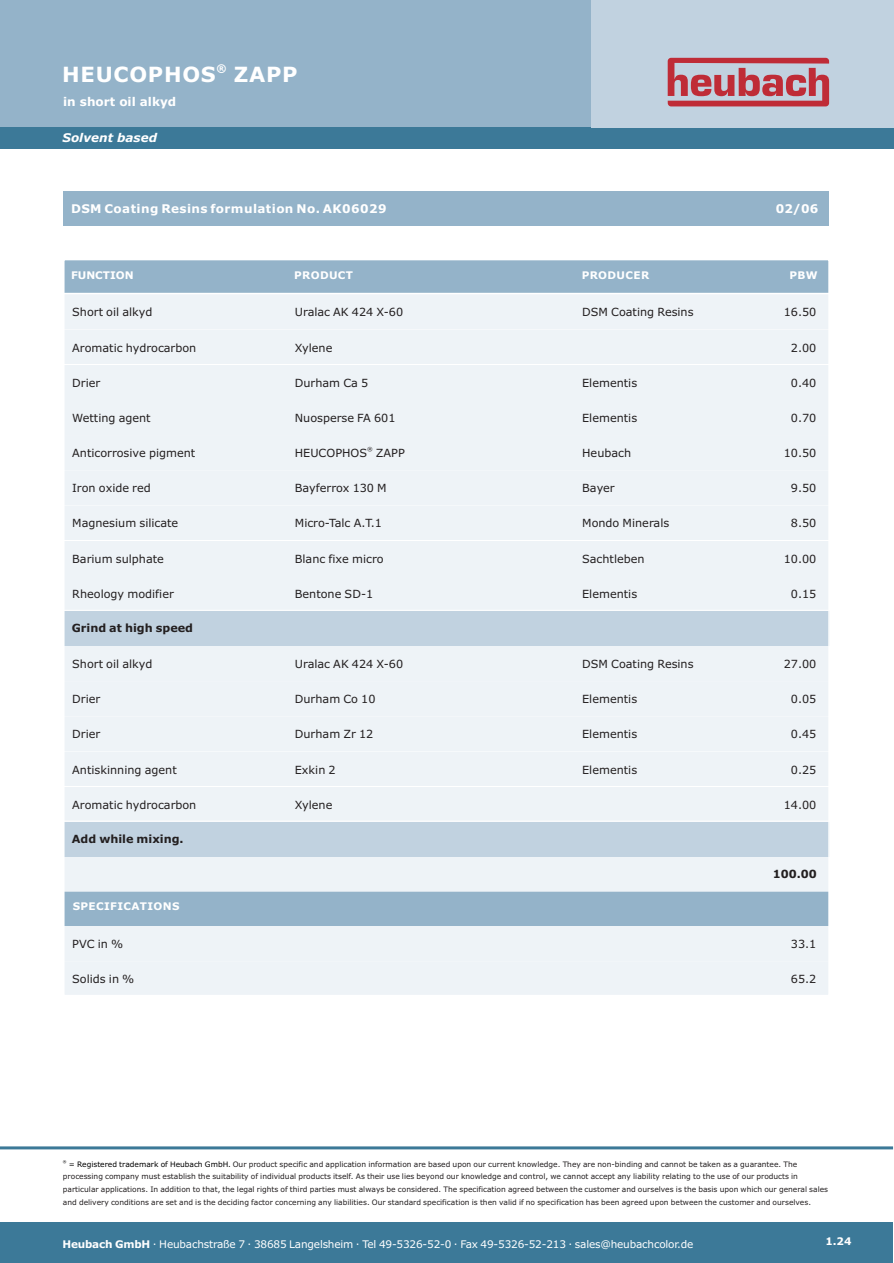
<style>
.page{position:relative;width:894px;height:1263px;background:#fff}
.page>*{position:absolute;margin:0;border:0;box-sizing:border-box;transform-origin:0 0}
.t1{font:700 21px "Verdana";letter-spacing:.035em;color:#fff}
.t2{font:12px "Verdana";letter-spacing:-.02em;color:#fff}
.t3{font:700 12px "Verdana";letter-spacing:.035em;color:#fff}
.t4{font:700 12px "Verdana";color:#fff}
.t5{font:italic 700 12px "Verdana";color:#fff}
.t6{font:11.25px "Verdana";color:#231f20}
.t7{font:700 11.25px "Verdana";color:#231f20}
.t8{font:10.5px "Verdana";letter-spacing:-.015em;color:#fff}
.t9{font:700 10.5px "Verdana";letter-spacing:.035em;color:#fff}
.t10{font:700 10.5px "Verdana";color:#fff}
.t11{font:7.5px/12.8px "Verdana";color:#231f20}
.t12{font:5.7px "Verdana";color:#231f20}
.t13{font:3.75px "Verdana";color:#000}
.s1{color:#000}
.s2{font-weight:700}
</style>
<div class="page">
<div style="left:0;top:0;width:591px;height:128px;background:#94b3c9"></div>
<div style="left:0;top:128px;width:894px;height:21px;background:#3c7998"></div>
<div style="left:591px;top:0;width:303px;height:128px;background:#c1d2e0"></div>
<div style="left:64px;top:192px;width:765px;height:34px;background:#94b3c9"></div>
<div style="left:64px;top:260px;width:765px;height:34px;background:#94b3c9"></div>
<div style="left:0;top:1222px;width:893px;height:41px;background:#3c7998"></div>
<hr style="left:0;top:1146px;width:893px;height:3px;background:#3c7998">
<div style="left:64px;top:787px;width:765px;height:34px;background:#eef3f7"></div>
<div style="left:64px;top:752px;width:765px;height:34px;background:#eef3f7"></div>
<div style="left:64px;top:717px;width:765px;height:34px;background:#eef3f7"></div>
<div style="left:64px;top:682px;width:765px;height:34px;background:#eef3f7"></div>
<div style="left:64px;top:646px;width:765px;height:34px;background:#eef3f7"></div>
<div style="left:64px;top:576px;width:765px;height:34px;background:#eef3f7"></div>
<div style="left:64px;top:541px;width:765px;height:34px;background:#eef3f7"></div>
<div style="left:64px;top:506px;width:765px;height:34px;background:#eef3f7"></div>
<div style="left:64px;top:471px;width:765px;height:34px;background:#eef3f7"></div>
<div style="left:64px;top:435px;width:765px;height:35px;background:#eef3f7"></div>
<div style="left:64px;top:400px;width:765px;height:34px;background:#eef3f7"></div>
<div style="left:64px;top:365px;width:765px;height:34px;background:#eef3f7"></div>
<div style="left:64px;top:330px;width:765px;height:34px;background:#eef3f7"></div>
<div style="left:64px;top:295px;width:765px;height:34px;background:#eef3f7"></div>
<hr style="left:64px;top:293px;width:765px;height:1px;background:#fff">
<div style="left:64px;top:962px;width:765px;height:34px;background:#eef3f7"></div>
<div style="left:64px;top:926px;width:765px;height:34px;background:#eef3f7"></div>
<div style="left:64px;top:891px;width:765px;height:34px;background:#94b3c9"></div>
<hr style="left:64px;top:890px;width:765px;height:2px;background:#fff">
<div style="left:64px;top:857px;width:765px;height:34px;background:#eef3f7"></div>
<div style="left:64px;top:822px;width:765px;height:34px;background:#c1d2e0"></div>
<div style="left:64px;top:611px;width:765px;height:34px;background:#c1d2e0"></div>
<svg style="left:668px;top:58px;width:161px;height:48px"></svg>
<h3 class="t9" style="left:217px;top:64px;width:12px">®</h3>
<h1 class="t1" style="left:62px;top:66px;width:237px">HEUCOPHOS ZAPP</h1>
<h2 class="t4" style="left:63px;top:97px;width:115px">in short oil alkyd</h2>
<h2 class="t5" style="left:63px;top:133px;width:96px">Solvent based</h2>
<h2 class="t3" style="left:71px;top:204px;width:317px">DSM Coating Resins formulation No. AK06029</h2>
<h2 class="t3" style="left:776px;top:204px;width:44px">02/06</h2>
<h3 class="t10" style="left:71px;top:271px;width:64px">FUNCTION</h3>
<h3 class="t9" style="left:294px;top:271px;width:60px">PRODUCT</h3>
<h3 class="t9" style="left:582px;top:271px;width:69px">PRODUCER</h3>
<h3 class="t9" style="left:790px;top:271px;width:30px">PBW</h3>
<h3 class="t6" style="left:72px;top:308px;width:82px">Short oil alkyd</h3>
<h3 class="t6" style="left:295px;top:308px;width:110px">Uralac AK 424 X-60</h3>
<h3 class="t6" style="left:582px;top:308px;width:113px">DSM Coating Resins</h3>
<h3 class="t6" style="left:784px;top:308px;width:34px">16.50</h3>
<h3 class="t6" style="left:72px;top:343px;width:126px">Aromatic hydrocarbon</h3>
<h3 class="t6" style="left:295px;top:343px;width:39px">Xylene</h3>
<h3 class="t6" style="left:791px;top:343px;width:27px">2.00</h3>
<h3 class="t6" style="left:72px;top:378px;width:30px">Drier</h3>
<h3 class="t6" style="left:295px;top:378px;width:75px">Durham Ca 5</h3>
<h3 class="t6" style="left:582px;top:378px;width:57px">Elementis</h3>
<h3 class="t6" style="left:791px;top:378px;width:27px">0.40</h3>
<h3 class="t6" style="left:72px;top:413px;width:80px">Wetting agent</h3>
<h3 class="t6" style="left:295px;top:413px;width:102px">Nuosperse FA 601</h3>
<h3 class="t6" style="left:582px;top:413px;width:57px">Elementis</h3>
<h3 class="t6" style="left:791px;top:413px;width:27px">0.70</h3>
<h3 class="t6" style="left:72px;top:448px;width:125px">Anticorrosive pigment</h3>
<p class="t12" style="left:367px;top:447px;width:7px">®</p>
<h3 class="t6" style="left:295px;top:448px;width:112px">HEUCOPHOS ZAPP</h3>
<h3 class="t6" style="left:582px;top:448px;width:51px">Heubach</h3>
<h3 class="t6" style="left:784px;top:448px;width:34px">10.50</h3>
<h3 class="t6" style="left:72px;top:484px;width:80px">Iron oxide red</h3>
<h3 class="t6" style="left:295px;top:484px;width:93px">Bayferrox 130 M</h3>
<h3 class="t6" style="left:582px;top:484px;width:34px">Bayer</h3>
<h3 class="t6" style="left:791px;top:484px;width:27px">9.50</h3>
<h3 class="t6" style="left:72px;top:519px;width:108px">Magnesium silicate</h3>
<h3 class="t6" style="left:295px;top:519px;width:89px">Micro-Talc A.T.1</h3>
<h3 class="t6" style="left:582px;top:519px;width:89px">Mondo Minerals</h3>
<h3 class="t6" style="left:791px;top:519px;width:27px">8.50</h3>
<h3 class="t6" style="left:72px;top:554px;width:93px">Barium sulphate</h3>
<h3 class="t6" style="left:295px;top:554px;width:90px">Blanc fixe micro</h3>
<h3 class="t6" style="left:582px;top:554px;width:64px">Sachtleben</h3>
<h3 class="t6" style="left:784px;top:554px;width:34px">10.00</h3>
<h3 class="t6" style="left:72px;top:589px;width:103px">Rheology modifier</h3>
<h3 class="t6" style="left:295px;top:589px;width:80px">Bentone SD-1</h3>
<h3 class="t6" style="left:582px;top:589px;width:57px">Elementis</h3>
<h3 class="t6" style="left:791px;top:589px;width:27px">0.15</h3>
<h3 class="t7" style="left:72px;top:624px;width:123px">Grind at high speed</h3>
<h3 class="t6" style="left:72px;top:659px;width:82px">Short oil alkyd</h3>
<h3 class="t6" style="left:295px;top:659px;width:110px">Uralac AK 424 X-60</h3>
<h3 class="t6" style="left:582px;top:659px;width:113px">DSM Coating Resins</h3>
<h3 class="t6" style="left:784px;top:659px;width:34px">27.00</h3>
<h3 class="t6" style="left:72px;top:695px;width:30px">Drier</h3>
<h3 class="t6" style="left:295px;top:695px;width:82px">Durham Co 10</h3>
<h3 class="t6" style="left:582px;top:695px;width:57px">Elementis</h3>
<h3 class="t6" style="left:791px;top:695px;width:27px">0.05</h3>
<h3 class="t6" style="left:72px;top:730px;width:30px">Drier</h3>
<h3 class="t6" style="left:295px;top:730px;width:80px">Durham Zr 12</h3>
<h3 class="t6" style="left:582px;top:730px;width:57px">Elementis</h3>
<h3 class="t6" style="left:791px;top:730px;width:27px">0.45</h3>
<h3 class="t6" style="left:72px;top:765px;width:106px">Antiskinning agent</h3>
<h3 class="t6" style="left:295px;top:765px;width:42px">Exkin 2</h3>
<h3 class="t6" style="left:582px;top:765px;width:57px">Elementis</h3>
<h3 class="t6" style="left:791px;top:765px;width:27px">0.25</h3>
<h3 class="t6" style="left:72px;top:800px;width:126px">Aromatic hydrocarbon</h3>
<h3 class="t6" style="left:295px;top:800px;width:39px">Xylene</h3>
<h3 class="t6" style="left:784px;top:800px;width:34px">14.00</h3>
<h3 class="t7" style="left:72px;top:835px;width:113px">Add while mixing.</h3>
<h3 class="t9" style="left:73px;top:902px;width:108px">SPECIFICATIONS</h3>
<h3 class="t7" style="left:773px;top:870px;width:46px">100.00</h3>
<h3 class="t6" style="left:72px;top:939px;width:52px">PVC in %</h3>
<h3 class="t6" style="left:791px;top:939px;width:27px">33.1</h3>
<h3 class="t6" style="left:72px;top:975px;width:64px">Solids in %</h3>
<h3 class="t6" style="left:791px;top:975px;width:27px">65.2</h3>
<p class="t13" style="left:63px;top:1160px;width:5px">®</p>
<p class="t11" style="left:63px;top:1158px;width:767px;text-indent:6px"><span class="s1">= Registered trademark of Heubach GmbH.</span> Our product specific and application information are based upon our current knowledge. They are non-binding and cannot be taken as a guarantee. The processing company must establish the suitability of individual products itself. As their use lies beyond our knowledge and control, we cannot accept any liability relating to the use of our products in particular applications. In addition to that, the legal rights of third parties must always be considered. The specification agreed between the customer and ourselves is the basis upon which our general sales and delivery conditions are set and is the deciding factor concerning any liabilities. Our standard specification is then valid if no specification has been agreed upon between the customer and ourselves.</p>
<h3 class="t8" style="left:62px;top:1240px;width:632px"><span class="s2">Heubach GmbH</span> Heubachstraße 7 38685 Langelsheim Tel 49-5326-52-0 Fax 49-5326-52-213 sales@heubachcolor.de</h3>
<h3 class="t8" style="left:153px;top:1237px;width:5px">.</h3>
<h3 class="t8" style="left:248px;top:1237px;width:5px">.</h3>
<h3 class="t8" style="left:356px;top:1237px;width:5px">.</h3>
<h3 class="t8" style="left:454px;top:1237px;width:5px">.</h3>
<h3 class="t8" style="left:569px;top:1237px;width:5px">.</h3>
<h3 class="t9" style="left:825px;top:1237px;width:28px">1.24</h3>
<h2 class="t2" style="left:62px;top:1238px;width:723px"><span class="s2">Heubach GmbH</span> Heubachstraße 7 38685 Langelsheim Tel 49-5326-52-0 Fax 49-5326-52-213 sales@heubachcolor.de</h2>
<h2 class="t2" style="left:166px;top:1235px;width:6px">.</h2>
<h2 class="t2" style="left:274px;top:1235px;width:6px">.</h2>
<h2 class="t2" style="left:398px;top:1235px;width:6px">.</h2>
<h2 class="t2" style="left:641px;top:1235px;width:6px">.</h2>
</div>
